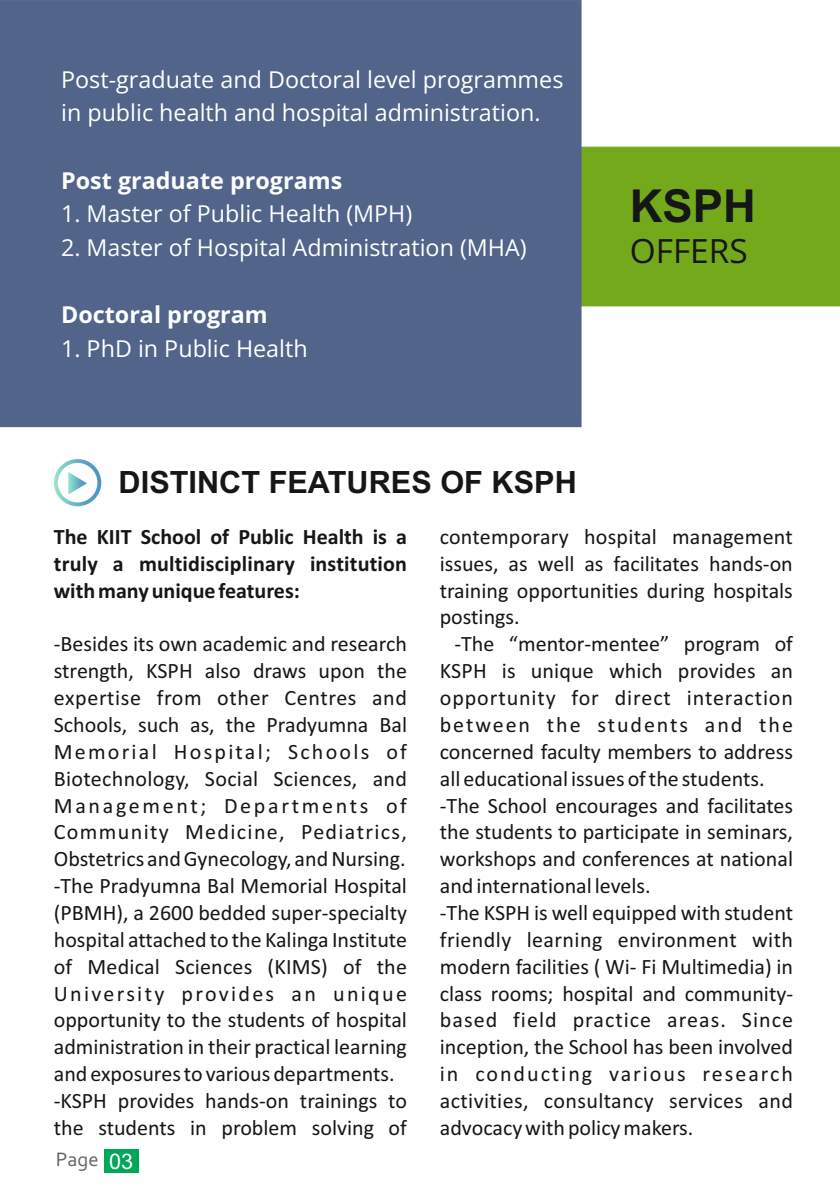
<style>
.page{position:relative;width:840px;height:1191px;background:#fff}
.page>*{position:absolute;margin:0;border:0;box-sizing:border-box;transform-origin:0 0}
.t1{font:700 45.4px "Arial";color:#151616}
.t2{font:33.4px "Open Sans";color:#151616}
.t3{font:700 30.6px "Arial";color:#151616}
.t4{font:23.4px/33.6px "Open Sans";color:#fff}
.t5{font:700 23.4px "Open Sans";color:#fff}
.t6{font:22px/26.8px "Calibri";color:#151616;text-align:justify}
.t7{font:700 22px/26.8px "Calibri";letter-spacing:.01em;color:#151616;text-align:justify}
.t8{font:20.4px "Corbel";color:#676767}
.s1{font-family:"Arial";font-size:21.6px;color:#fff}
</style>
<div class="page">
<svg style="left:54px;top:459px;width:47px;height:47px"></svg>
<div style="left:58px;top:463px;width:39px;height:39px;background:#fff;border-radius:50%"></div>
<svg style="left:68px;top:472px;width:19px;height:22px"></svg>
<div style="left:551px;top:147px;width:288px;height:159px;background:#74a91c"></div>
<div style="left:0;top:0;width:581px;height:427px;background:#52648a"></div>
<div style="left:104px;top:1149px;width:35px;height:24px;background:#00a759"></div>
<p class="t4" style="left:61px;top:62px;width:503px">Post-graduate and Doctoral level programmes in public health and hospital administration.</p>
<p class="t5" style="left:61px;top:163px;width:282px">Post graduate programs</p>
<p class="t4" style="left:61px;top:196px;width:352px">1. Master of Public Health (MPH)</p>
<p class="t4" style="left:61px;top:230px;width:467px">2. Master of Hospital Administration (MHA)</p>
<p class="t5" style="left:61px;top:298px;width:208px">Doctoral program</p>
<p class="t4" style="left:61px;top:331px;width:248px">1. PhD in Public Health</p>
<h3 class="t3" style="left:119px;top:470px;width:459px">DISTINCT FEATURES OF KSPH</h3>
<h1 class="t1" style="left:629px;top:189px;width:128px">KSPH</h1>
<h2 class="t2" style="left:629px;top:228px;width:119px">OFFERS</h2>
<p class="t7" style="left:54px;top:525px;width:354px">The KIIT School of Public Health is a truly a multidisciplinary institution with many unique features:</p>
<p class="t6" style="left:54px;top:632px;width:354px;text-align:left">-Besides its own academic and research strength, KSPH also draws upon the expertise from other Centres and Schools, such as, the Pradyumna Bal Memorial Hospital; Schools of Biotechnology, Social Sciences, and Management; Departments of Community Medicine, Pediatrics, Obstetrics and Gynecology, and Nursing. -The Pradyumna Bal Memorial Hospital (PBMH), a 2600 bedded super-specialty hospital attached to the Kalinga Institute of Medical Sciences (KIMS) of the University provides an unique opportunity to the students of hospital administration in their practical learning and exposures to various departments. -KSPH provides hands-on trainings to the students in problem solving of</p>
<p class="t8" style="left:56px;top:1151px;width:79px">Page <span class="s1">03</span></p>
<p class="t6" style="left:439px;top:525px;width:354px">contemporary hospital management issues, as well as facilitates hands-on training opportunities during hospitals postings.</p>
<p class="t6" style="left:439px;top:632px;width:354px;text-indent:15px">-The “mentor-mentee” program of KSPH is unique which provides an opportunity for direct interaction between the students and the concerned faculty members to address all educational issues of the students.</p>
<p class="t6" style="left:439px;top:793px;width:354px">-The School encourages and facilitates the students to participate in seminars, workshops and conferences at national and international levels.</p>
<p class="t6" style="left:439px;top:901px;width:354px">-The KSPH is well equipped with student friendly learning environment with modern facilities ( Wi- Fi Multimedia) in class rooms; hospital and community&shy;based field practice areas. Since inception, the School has been involved in conducting various research activities, consultancy services and advocacy with policy makers.</p>
</div>
